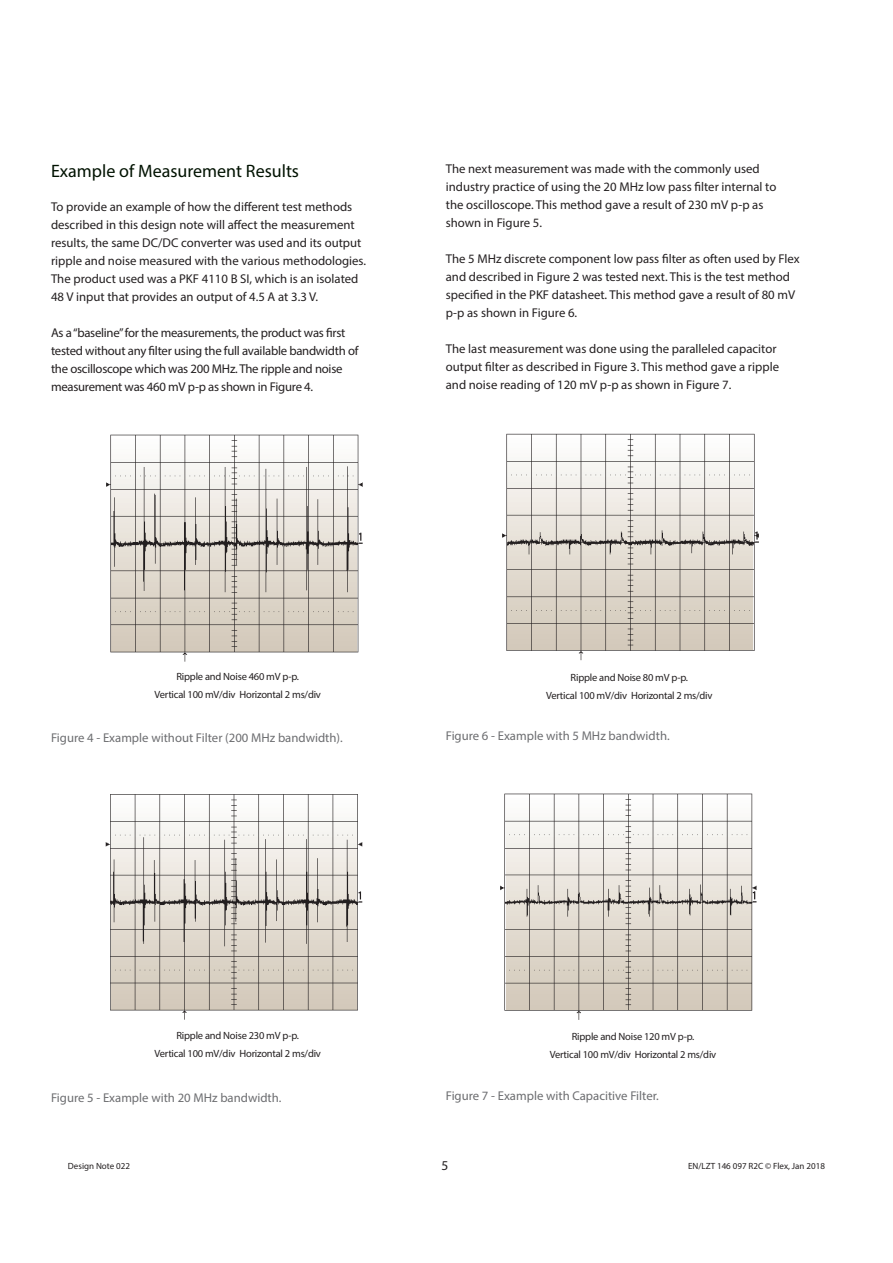
<style>
.page{position:relative;width:893px;height:1263px;background:#fff}
.page>*{position:absolute;margin:0;border:0;box-sizing:border-box;transform-origin:0 0}
.t1{font:18px "Myriad Pro";color:#001200}
.t2{font:13.5px "Myriad Pro";color:#231f20}
.INSIDA__Brödtext{font:12.75px/18px "Myriad Pro";color:#231f20}
.INSIDA__Brödtext-2{font:12.75px/18px "Myriad Pro";letter-spacing:-.02em;color:#231f20}
.t3{font:12.75px "Myriad Pro";color:#6c6d70}
.INSIDA__Brödtext-3{font:10.5px "Myriad Pro";letter-spacing:-.02em;color:#231f20}
.t4{font:9px "Myriad Pro";color:#231f20}
</style>
<div class="page">
<img style="left:106px;top:434px;width:257px;height:228px">
<img style="left:105px;top:794px;width:258px;height:226px">
<img style="left:502px;top:433px;width:257px;height:228px">
<img style="left:500px;top:793px;width:257px;height:227px">
<p class="t1" style="left:51px;top:159px;width:250px">Example of Measurement Results</p>
<p class="INSIDA__Brödtext" style="left:51px;top:198px;width:317px">To provide an example of how the different test methods described in this design note will affect the measurement results, the same DC/DC converter was used and its output ripple and noise measured with the various methodologies.<br>The product used was a PKF 4110 B SI, which is an isolated 48 V input that provides an output of 4.5 A at 3.3 V.</p>
<p class="INSIDA__Brödtext-2" style="left:51px;top:324px;width:309px">As a “baseline” for the measurements, the product was first tested without any filter using the full available bandwidth of the oscilloscope which was 200 MHz. The ripple and noise measurement was 460 mV p-p as shown in Figure 4.</p>
<p class="INSIDA__Brödtext" style="left:446px;top:160px;width:332px">The next measurement was made with the commonly used industry practice of using the 20 MHz low pass filter internal to the oscilloscope. This method gave a result of 230 mV p-p as shown in Figure 5.</p>
<p class="INSIDA__Brödtext" style="left:446px;top:250px;width:355px">The 5 MHz discrete component low pass filter as often used by Flex and described in Figure 2 was tested next. This is the test method specified in the PKF datasheet. This method gave a result of 80 mV p-p as shown in Figure 6.</p>
<p class="INSIDA__Brödtext" style="left:446px;top:340px;width:335px">The last measurement was done using the paralleled capacitor output filter as described in Figure 3. This method gave a ripple and noise reading of 120 mV p-p as shown in Figure 7.</p>
<p class="INSIDA__Brödtext-3" style="left:176px;top:670px;width:124px">Ripple and Noise 460 mV p-p.</p>
<p class="INSIDA__Brödtext-3" style="left:155px;top:688px;width:168px">Vertical 100 mV/div Horizontal 2 ms/div</p>
<p class="t3" style="left:51px;top:730px;width:293px">Figure 4 - Example without Filter (200 MHz bandwidth).</p>
<p class="INSIDA__Brödtext-3" style="left:571px;top:671px;width:119px">Ripple and Noise 80 mV p-p.</p>
<p class="INSIDA__Brödtext-3" style="left:546px;top:689px;width:168px">Vertical 100 mV/div Horizontal 2 ms/div</p>
<p class="t3" style="left:446px;top:728px;width:225px">Figure 6 - Example with 5 MHz bandwidth.</p>
<p class="INSIDA__Brödtext-3" style="left:176px;top:1028px;width:124px">Ripple and Noise 230 mV p-p.</p>
<p class="INSIDA__Brödtext-3" style="left:155px;top:1046px;width:168px">Vertical 100 mV/div Horizontal 2 ms/div</p>
<p class="t3" style="left:51px;top:1090px;width:232px">Figure 5 - Example with 20 MHz bandwidth.</p>
<p class="INSIDA__Brödtext-3" style="left:572px;top:1030px;width:124px">Ripple and Noise 120 mV p-p.</p>
<p class="INSIDA__Brödtext-3" style="left:550px;top:1048px;width:168px">Vertical 100 mV/div Horizontal 2 ms/div</p>
<p class="t3" style="left:446px;top:1088px;width:215px">Figure 7 - Example with Capacitive Filter.</p>
<p class="t4" style="left:68px;top:1161px;width:64px">Design Note 022</p>
<p class="t2" style="left:441px;top:1157px;width:8px">5</p>
<p class="t4" style="left:688px;top:1160px;width:138px">EN/LZT 146 097 R2C © Flex, Jan 2018</p>
</div>
